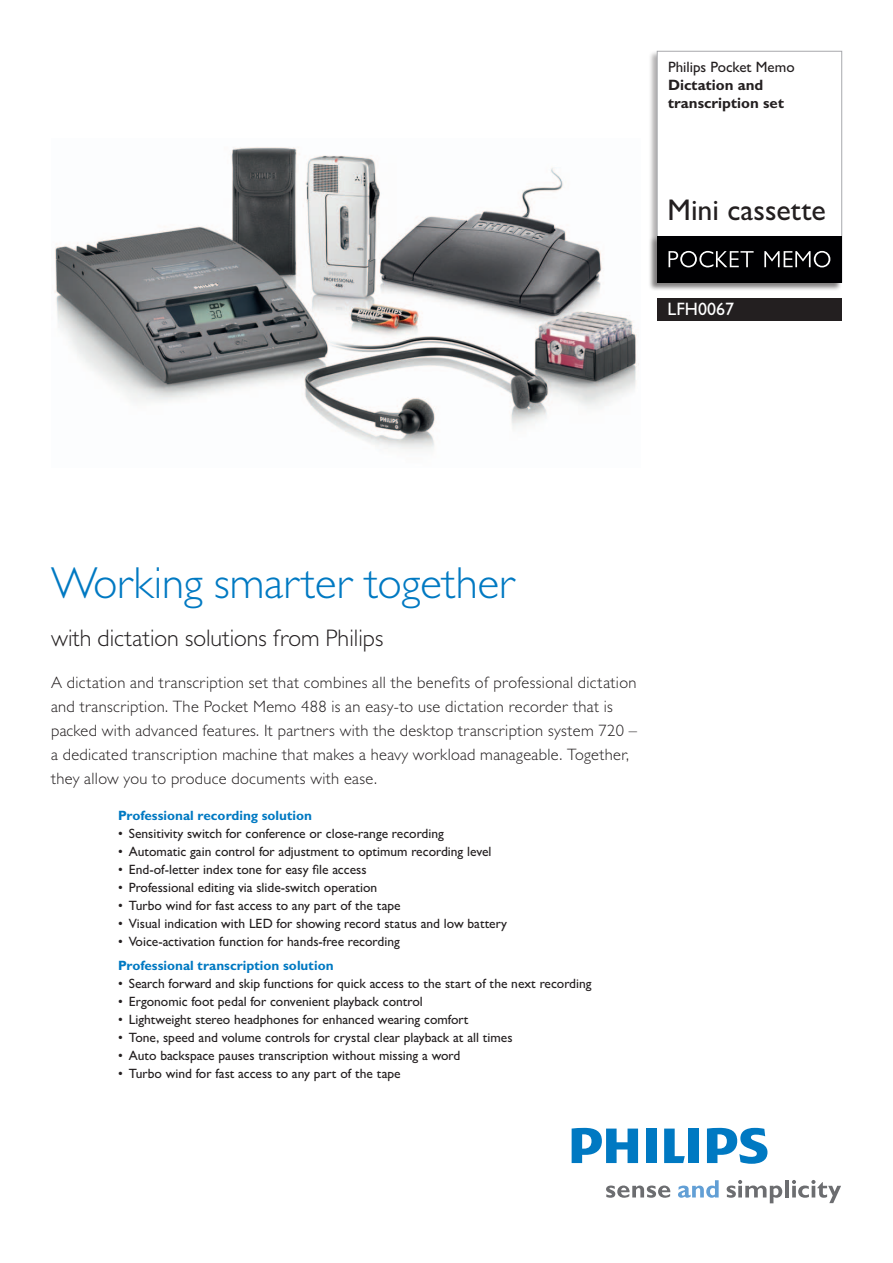
<style>
.page{position:relative;width:893px;height:1263px;background:#fff}
.page>*{position:absolute;margin:0;border:0;box-sizing:border-box;transform-origin:0 0}
.t1{font:300 45px "Gill Sans MT Pro";color:#0079c2}
.t2{font:500 30px "Gill Sans MT Pro";color:#231f20}
.t3{font:300 24px "Gill Sans MT Pro";color:#231f20}
.t4{font:500 18px "Gill Sans MT Pro";color:#fff}
.t5{font:300 16.5px/24px "Gill Sans MT Pro";letter-spacing:.02em;color:#231f20}
.t6{font:700 15px/18px "Gill Sans MT Pro";color:#231f20}
.t7{font:500 15px "Gill Sans MT Pro";color:#231f20}
.t8{font:500 13.5px "Gill Sans MT Pro";color:#231f20}
.t9{font:700 13.5px "Gill Sans MT Pro";color:#0079c2}
</style>
<div class="page">
<svg style="left:606px;top:1185px;width:64px;height:13px"></svg>
<svg style="left:727px;top:1180px;width:55px;height:23px"></svg>
<hr style="left:785px;top:1180px;width:4px;height:17px;background:#6c6d70">
<svg style="left:792px;top:1180px;width:49px;height:23px"></svg>
<svg style="left:678px;top:1180px;width:41px;height:18px"></svg>
<svg style="left:664px;top:1128px;width:21px;height:35px"></svg>
<div style="left:646px;top:1128px;width:10px;height:35px;background:#0079c2"></div>
<div style="left:688px;top:1128px;width:11px;height:35px;background:#0079c2"></div>
<svg style="left:707px;top:1128px;width:60px;height:36px"></svg>
<svg style="left:572px;top:1128px;width:66px;height:35px"></svg>
<img style="left:54px;top:147px;width:585px;height:303px">
<div style="left:648px;top:51px;width:194px;height:240px;background:#231f20;opacity:.35"></div>
<div style="left:657px;top:51px;width:185px;height:231px;background:#fff"></div>
<div style="left:657px;top:51px;width:185px;height:231px;border:1px solid #a8a9ad"></div>
<div style="left:648px;top:236px;width:194px;height:55px;background:#231f20;opacity:.35"></div>
<div style="left:657px;top:236px;width:185px;height:46px;background:#000002"></div>
<svg style="left:668px;top:251px;width:86px;height:16px"></svg>
<svg style="left:764px;top:251px;width:66px;height:16px"></svg>
<div style="left:657px;top:298px;width:185px;height:23px;background:#231f20"></div>
<p class="t7" style="left:668px;top:58px;width:128px">Philips Pocket Memo</p>
<p class="t6" style="left:668px;top:76px;width:118px">Dictation and transcription set</p>
<h2 class="t2" style="left:668px;top:192px;width:160px">Mini cassette</h2>
<h3 class="t4" style="left:668px;top:298px;width:68px">LFH0067</h3>
<h1 class="t1" style="left:51px;top:556px;width:466px">Working smarter together</h1>
<h3 class="t3" style="left:51px;top:623px;width:334px">with dictation solutions from Philips</h3>
<p class="t5" style="left:51px;top:670px;width:587px">A dictation and transcription set that combines all the benefits of professional dictation and transcription. The Pocket Memo 488 is an easy-to use dictation recorder that is packed with advanced features. It partners with the desktop transcription system 720 – a dedicated transcription machine that makes a heavy workload manageable. Together, they allow you to produce documents with ease.</p>
<p class="t9" style="left:118px;top:807px;width:195px">Professional recording solution</p>
<p class="t8" style="left:118px;top:825px;width:327px">• Sensitivity switch for conference or close-range recording</p>
<p class="t8" style="left:118px;top:843px;width:375px">• Automatic gain control for adjustment to optimum recording level</p>
<p class="t8" style="left:118px;top:861px;width:250px">• End-of-letter index tone for easy file access</p>
<p class="t8" style="left:118px;top:879px;width:261px">• Professional editing via slide-switch operation</p>
<p class="t8" style="left:118px;top:897px;width:284px">• Turbo wind for fast access to any part of the tape</p>
<p class="t8" style="left:118px;top:915px;width:390px">• Visual indication with LED for showing record status and low battery</p>
<p class="t8" style="left:118px;top:933px;width:283px">• Voice-activation function for hands-free recording</p>
<p class="t9" style="left:118px;top:957px;width:217px">Professional transcription solution</p>
<p class="t8" style="left:118px;top:975px;width:475px">• Search forward and skip functions for quick access to the start of the next recording</p>
<p class="t8" style="left:118px;top:993px;width:306px">• Ergonomic foot pedal for convenient playback control</p>
<p class="t8" style="left:118px;top:1011px;width:352px">• Lightweight stereo headphones for enhanced wearing comfort</p>
<p class="t8" style="left:118px;top:1029px;width:396px">• Tone, speed and volume controls for crystal clear playback at all times</p>
<p class="t8" style="left:118px;top:1047px;width:344px">• Auto backspace pauses transcription without missing a word</p>
<p class="t8" style="left:118px;top:1065px;width:284px">• Turbo wind for fast access to any part of the tape</p>
</div>
